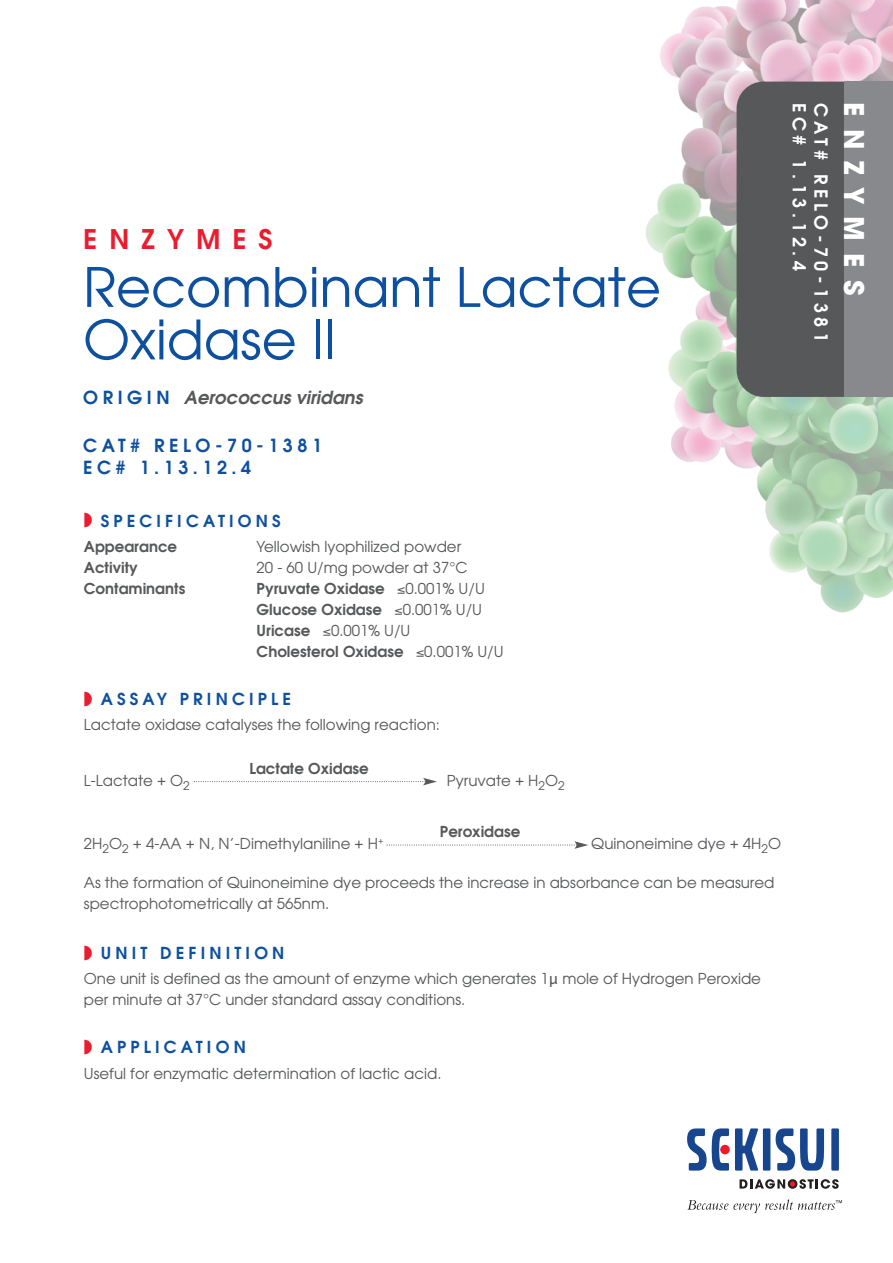
<style>
.page{position:relative;width:893px;height:1263px;background:#fff}
.page>*{position:absolute;margin:0;border:0;box-sizing:border-box;transform-origin:0 0}
.t1{font:54px/52.5px "Avant Garde";color:#0e50a0}
.t2{font:600 27px "Avant Garde";letter-spacing:.45em;color:#ea1c2e}
.t3{font:700 27px "Avant Garde";letter-spacing:.45em;color:#fff}
.t4{font:600 18px/21.6px "Avant Garde";letter-spacing:.25em;color:#fff}
.t5{font:600 18px/21.6px "Avant Garde";letter-spacing:.25em;color:#0e50a0}
.t6{font:italic 600 18px "Avant Garde";color:#57585a}
.t7{font:600 16.5px "Avant Garde";letter-spacing:.25em;color:#0e50a0}
.t8{font:15px/21px "Avant Garde";color:#57585a}
.t9{font:600 15px/21px "Avant Garde";color:#57585a}
.s1{font-style:normal;color:#0e50a0}
.s2{color:#ea1c2e}
.s3{font-weight:400}
.s4{font-family:"Lucida Grande"}
</style>
<div class="page">
<img style="left:646px;top:0;width:247px;height:613px">
<div style="left:737px;top:82px;width:107px;height:315px;background:#57585a"></div>
<div style="left:844px;top:82px;width:49px;height:315px;background:#87898c"></div>
<svg style="left:687px;top:1199px;width:155px;height:14px"></svg>
<div style="left:763px;top:1128px;width:7px;height:42px;background:#17468e"></div>
<div style="left:831px;top:1128px;width:8px;height:42px;background:#17468e"></div>
<svg style="left:776px;top:1128px;width:48px;height:42px"></svg>
<svg style="left:735px;top:1128px;width:23px;height:42px"></svg>
<svg style="left:687px;top:1128px;width:42px;height:42px"></svg>
<div style="left:720px;top:1145px;width:10px;height:9px;background:#ec1b2b;border-radius:50%"></div>
<svg style="left:739px;top:1179px;width:100px;height:10px"></svg>
<svg style="left:194px;top:778px;width:243px;height:7px"></svg>
<svg style="left:387px;top:841px;width:201px;height:8px"></svg>
<h2 class="t2" style="left:83px;top:224px;width:191px">ENZYMES</h2>
<h1 class="t1" style="left:83px;top:262px;width:579px">Recombinant Lactate<br>Oxidase II</h1>
<p class="t6" style="left:83px;top:387px;width:281px"><span class="s1">O R I G I N</span> Aerococcus viridans</p>
<p class="t5" style="left:83px;top:435px;width:241px">CAT# RELO-70-1381<br>EC# 1.13.12.4</p>
<p class="t4" style="left:831px;top:103px;width:241px;rotate:90deg">CAT# RELO-70-1381<br>EC# 1.13.12.4</p>
<p class="t7" style="left:84px;top:511px;width:198px"><span class="s2">◗</span> SPECIFICATIONS</p>
<p class="t9" style="left:84px;top:536px;width:95px">Appearance</p>
<p class="t8" style="left:257px;top:536px;width:206px">Yellowish lyophilized powder</p>
<p class="t9" style="left:84px;top:557px;width:56px">Activity</p>
<p class="t8" style="left:257px;top:557px;width:212px">20 - 60 U/mg powder at 37°C</p>
<p class="t9" style="left:84px;top:578px;width:103px">Contaminants</p>
<p class="t9" style="left:257px;top:578px;width:249px">Pyruvate Oxidase ≤<span class="s3">0.001% U/U<br></span>Glucose Oxidase ≤<span class="s3">0.001% U/U<br></span>Uricase ≤<span class="s3">0.001% U/U<br></span>Cholesterol Oxidase ≤<span class="s3">0.001% U/U</span></p>
<p class="t7" style="left:84px;top:689px;width:209px"><span class="s2">◗</span> ASSAY PRINCIPLE</p>
<p class="t8" style="left:84px;top:715px;width:358px">Lactate oxidase catalyses the following reaction:</p>
<p class="t9" style="left:249px;top:758px;width:121px">Lactate Oxidase</p>
<p class="t8" style="left:84px;top:770px;width:108px">L-Lactate + O<sub>2</sub></p>
<p class="t8" style="left:447px;top:770px;width:119px">Pyruvate + H<sub>2</sub>O<sub>2</sub></p>
<p class="t9" style="left:440px;top:821px;width:82px">Peroxidase</p>
<p class="t8" style="left:84px;top:833px;width:301px">2H<sub>2</sub>O<sub>2</sub> + 4-AA + N, N’-Dimethylaniline + H<sup>+</sup></p>
<p class="t8" style="left:591px;top:833px;width:191px">Quinoneimine dye + 4H<sub>2</sub>O</p>
<p class="t8" style="left:84px;top:872px;width:692px">As the formation of Quinoneimine dye proceeds the increase in absorbance can be measured spectrophotometrically at 565nm.</p>
<p class="t7" style="left:84px;top:943px;width:202px"><span class="s2">◗</span> UNIT DEFINITION</p>
<p class="t8" style="left:84px;top:968px;width:679px">One unit is defined as the amount of enzyme which generates 1<span class="s4">μ</span> mole of Hydrogen Peroxide per minute at 37°C under standard assay conditions.</p>
<p class="t7" style="left:84px;top:1038px;width:163px"><span class="s2">◗</span> APPLICATION</p>
<p class="t8" style="left:84px;top:1063px;width:359px">Useful for enzymatic determination of lactic acid.</p>
<h2 class="t3" style="left:864px;top:102px;width:195px;rotate:90deg">ENZYMES</h2>
</div>
